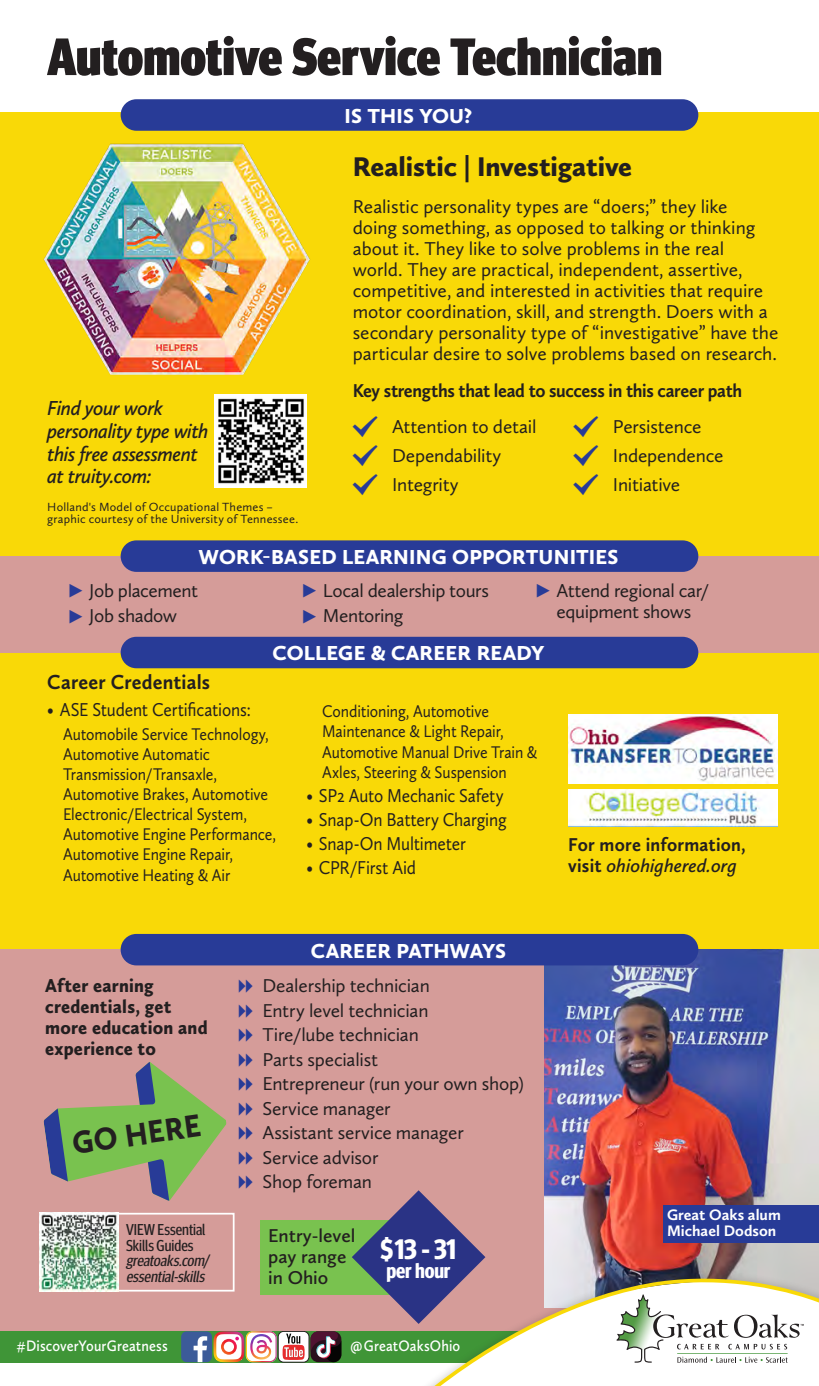
<style>
.page{position:relative;width:819px;height:1386px;background:#fff}
.page>*{position:absolute;margin:0;border:0;box-sizing:border-box;transform-origin:0 0}
.Headline_2{font:900 condensed 52.5px "Meta Headline Pro";color:#231f20}
.BT_-_Sans{font:900 32.73px "Calluna Sans";color:#231f20;scale:.89 1}
.t1{font:900 28px "Calluna Sans";letter-spacing:-.005em;color:#231f20}
.t2{font:700 condensed 28px "Meta Headline Pro";color:#fff}
.REV_Head{font:900 21px "Calluna Sans";letter-spacing:.01em;color:#fff}
.t3{font:italic 600 21px/22.8px "Calluna Sans";letter-spacing:-.025em;color:#231f20;scale:.96 1}
.SUBHEAD_-_bt_inline{font:700 21px "Calluna Sans";letter-spacing:.005em;color:#231f20;scale:.95 1}
.t4{font:700 condensed 21px "Meta Headline Pro";letter-spacing:-.01em;color:#fff}
.Is_This_You_text{font:19.25px/21px "Calluna Sans";letter-spacing:-.01em;color:#231f20}
.Is_This_You_text-2{font:19.25px "Calluna Sans";letter-spacing:-.01em;color:#231f20;scale:.9 1}
.BT_-_Sans-2{font:900 19.25px/21px "Calluna Sans";letter-spacing:.01em;color:#231f20;scale:.95 1}
.Is_this_you_subhead{font:700 19.25px "Calluna Sans";letter-spacing:-.02em;color:#231f20;scale:.94 1}
.SUBHEAD_-_bt_inline-2{font:700 19.25px/21px "Calluna Sans";letter-spacing:.01em;color:#231f20;scale:.95 1}
.t5{font:600 19.25px/21px "Calluna Sans";color:#231f20}
.courses_BULLETS{font:17.5px/20.1px "Calluna Sans";letter-spacing:-.005em;color:#231f20;scale:.9 1}
.t6{font:600 15.75px "Calluna Sans";letter-spacing:.01em;color:#fff;scale:.9 1}
.QR_code_callout{font:italic condensed 15.75px/15.8px "Meta Headline Pro";color:#231f20}
.CUTLINE_reverse{font:700 15.75px "Calluna Sans";color:#fff}
.QR_code_callout-2{font:condensed 15.75px "Meta Headline Pro";color:#231f20}
.t7{font:12.25px/12.2px "Calluna Sans";letter-spacing:.02em;color:#231f20}
.s1{font-family:"Meta Headline Pro";font-weight:700;font-stretch:condensed;font-size:28px;color:#283b97}
.s2{font-weight:600;font-style:italic}
</style>
<div class="page">
<div style="left:0;top:113px;width:819px;height:466px;background:#f9d907"></div>
<div style="left:0;top:653px;width:819px;height:297px;background:#f9d907"></div>
<div style="left:0;top:556px;width:819px;height:97px;background:#d59c99"></div>
<div style="left:0;top:950px;width:819px;height:381px;background:#d59c99"></div>
<div style="left:260px;top:1220px;width:177px;height:75px;background:#79c24f"></div>
<img style="left:544px;top:950px;width:275px;height:240px">
<img style="left:568px;top:715px;width:209px;height:68px">
<img style="left:568px;top:790px;width:209px;height:37px">
<div style="left:121px;top:99px;width:577px;height:32px;background:#283b97;border-radius:16px"></div>
<div style="left:121px;top:540px;width:577px;height:32px;background:#283b97;border-radius:16px"></div>
<img style="left:214px;top:395px;width:93px;height:93px">
<img style="left:43px;top:143px;width:267px;height:232px">
<div style="left:116px;top:1213px;width:119px;height:79px;border:2px solid #fff"></div>
<img style="left:39px;top:1216px;width:79px;height:76px">
<div style="left:0;top:1331px;width:562px;height:32px;background:#3f9537"></div>
<svg style="left:352px;top:1190px;width:467px;height:196px"></svg>
<div style="left:278px;top:1331px;width:31px;height:31px;background:#fff;border-radius:6px"></div>
<div style="left:278px;top:1331px;width:31px;height:31px;border:1px solid #231f20;border-radius:6px"></div>
<svg style="left:283px;top:1334px;width:22px;height:26px"></svg>
<div style="left:181px;top:1331px;width:31px;height:31px;background:#3c5b99;border-radius:6px"></div>
<svg style="left:194px;top:1336px;width:13px;height:26px"></svg>
<img style="left:214px;top:1331px;width:63px;height:31px">
<svg style="left:311px;top:1331px;width:30px;height:31px"></svg>
<div style="left:121px;top:934px;width:577px;height:31px;background:#283b97;border-radius:16px"></div>
<div style="left:121px;top:637px;width:577px;height:31px;background:#283b97;border-radius:16px"></div>
<svg style="left:39px;top:1062px;width:196px;height:154px"></svg>
<p class="Headline_2" style="left:47px;top:15px;width:617px">Automotive Service Technician</p>
<p class="REV_Head" style="left:345px;top:103px;width:129px">IS THIS YOU?</p>
<p class="t3" style="left:47px;top:396px;width:169px">Find your work personality type with this free assessment at truity.com:</p>
<p class="t7" style="left:47px;top:501px;width:253px">Holland's Model of Occupational Themes – graphic courtesy of the University of Tennessee.</p>
<p class="t1" style="left:353px;top:149px;width:281px">Realistic | Investigative</p>
<p class="Is_This_You_text" style="left:353px;top:196px;width:427px">Realistic personality types are “doers;” they like<br>doing something, as opposed to talking or thinking about it. They like to solve problems in the real world. They are practical, independent, assertive, competitive, and interested in activities that require motor coordination, skill, and strength. Doers with a secondary personality type of “investigative” have the particular desire to solve problems based on research.</p>
<p class="Is_this_you_subhead" style="left:353px;top:378px;width:416px">Key strengths that lead to success in this career path</p>
<p class="Is_This_You_text" style="left:392px;top:416px;width:146px">Attention to detail</p>
<p class="Is_This_You_text" style="left:392px;top:445px;width:111px">Dependability</p>
<p class="Is_This_You_text" style="left:392px;top:474px;width:68px">Integrity</p>
<p class="Is_This_You_text" style="left:613px;top:416px;width:90px">Persistence</p>
<p class="Is_This_You_text" style="left:613px;top:445px;width:112px">Independence</p>
<p class="Is_This_You_text" style="left:613px;top:474px;width:69px">Initiative</p>
<p class="REV_Head" style="left:199px;top:544px;width:421px">WORK-BASED LEARNING OPPORTUNITIES</p>
<p class="Is_This_You_text" style="left:68px;top:580px;width:131px"><span class="s1">▸</span> Job placement</p>
<p class="Is_This_You_text" style="left:68px;top:605px;width:111px"><span class="s1">▸</span> Job shadow</p>
<p class="Is_This_You_text" style="left:302px;top:580px;width:189px"><span class="s1">▸</span> Local dealership tours</p>
<p class="Is_This_You_text" style="left:302px;top:605px;width:103px"><span class="s1">▸</span> Mentoring</p>
<p class="Is_This_You_text" style="left:536px;top:580px;width:175px;text-align:center"><span class="s1">▸</span> Attend regional car/ equipment shows</p>
<p class="REV_Head" style="left:273px;top:640px;width:273px">COLLEGE &amp; CAREER READY</p>
<p class="SUBHEAD_-_bt_inline" style="left:47px;top:669px;width:173px">Career Credentials</p>
<p class="Is_This_You_text-2" style="left:47px;top:698px;width:228px">• ASE Student Certifications:</p>
<p class="courses_BULLETS" style="left:63px;top:724px;width:238px">Automobile Service Technology,<br>Automotive Automatic<br>Transmission/Transaxle,<br>Automotive Brakes, Automotive<br>Electronic/Electrical System,<br>Automotive Engine Performance,<br>Automotive Engine Repair,<br>Automotive Heating &amp; Air</p>
<p class="courses_BULLETS" style="left:322px;top:701px;width:241px">Conditioning, Automotive<br>Maintenance &amp; Light Repair,<br>Automotive Manual Drive Train &amp;<br>Axles, Steering &amp; Suspension</p>
<p class="Is_This_You_text-2" style="left:306px;top:784px;width:221px">• SP2 Auto Mechanic Safety</p>
<p class="Is_This_You_text-2" style="left:306px;top:808px;width:224px">• Snap-On Battery Charging</p>
<p class="Is_This_You_text-2" style="left:306px;top:832px;width:179px">• Snap-On Multimeter</p>
<p class="Is_This_You_text-2" style="left:306px;top:856px;width:123px">• CPR/First Aid</p>
<p class="REV_Head" style="left:311px;top:937px;width:197px">CAREER PATHWAYS</p>
<p class="BT_-_Sans-2" style="left:45px;top:975px;width:173px">After earning credentials, get more education and experience to</p>
<p class="BT_-_Sans" style="left:70px;top:1123px;width:146px;rotate:-8deg">GO HERE</p>
<p class="Is_This_You_text" style="left:262px;top:975px;width:169px">Dealership technician</p>
<p class="Is_This_You_text" style="left:262px;top:999px;width:168px">Entry level technician</p>
<p class="Is_This_You_text" style="left:262px;top:1024px;width:158px">Tire/lube technician</p>
<p class="Is_This_You_text" style="left:262px;top:1048px;width:117px">Parts specialist</p>
<p class="Is_This_You_text" style="left:262px;top:1073px;width:263px">Entrepreneur (run your own shop)</p>
<p class="Is_This_You_text" style="left:262px;top:1097px;width:130px">Service manager</p>
<p class="Is_This_You_text" style="left:262px;top:1122px;width:203px">Assistant service manager</p>
<p class="Is_This_You_text" style="left:262px;top:1146px;width:117px">Service advisor</p>
<p class="Is_This_You_text" style="left:262px;top:1171px;width:111px">Shop foreman</p>
<p class="SUBHEAD_-_bt_inline-2" style="left:568px;top:834px;width:188px">For more information, visit <span class="s2">ohiohighered.org</span></p>
<p class="CUTLINE_reverse" style="left:667px;top:1205px;width:115px">Great Oaks alum</p>
<p class="QR_code_callout-2" style="left:126px;top:1218px;width:81px">VIEW Essential</p>
<p class="CUTLINE_reverse" style="left:667px;top:1221px;width:111px">Michael Dodson</p>
<p class="QR_code_callout-2" style="left:126px;top:1233px;width:69px">Skills Guides</p>
<p class="QR_code_callout" style="left:126px;top:1252px;width:84px">greatoaks.com/ essential-skills</p>
<p class="t5" style="left:268px;top:1225px;width:89px">Entry-level</p>
<p class="t5" style="left:268px;top:1246px;width:80px">pay range in Ohio</p>
<p class="t2" style="left:381px;top:1227px;width:78px">$13 - 31</p>
<p class="t4" style="left:387px;top:1254px;width:66px">per hour</p>
<p class="t6" style="left:17px;top:1336px;width:169px">#DiscoverYourGreatness</p>
<p class="t6" style="left:350px;top:1336px;width:124px">@GreatOaksOhio</p>
</div>
